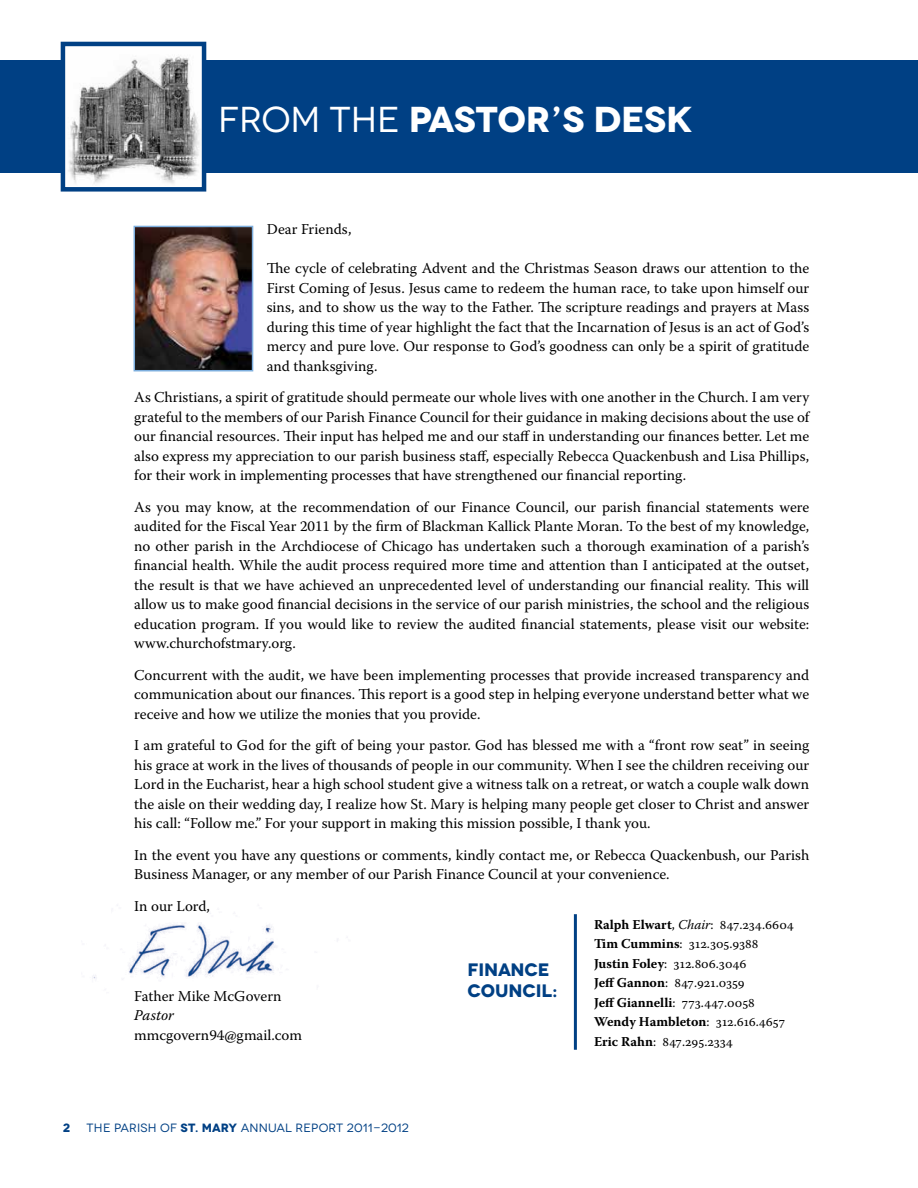
<style>
.page{position:relative;width:918px;height:1188px;background:#fff}
.page>*{position:absolute;margin:0;border:0;box-sizing:border-box;transform-origin:0 0}
.t1{font:700 36px "Novecentowide";letter-spacing:-.01em;color:#fff}
.t2{font:700 18px/21px "Novecentowide";letter-spacing:-.01em;color:#004084}
.t3{font:15px/19.5px "Warnock Pro";color:#000;text-align:justify}
.t4{font:italic 15px "Warnock Pro";color:#000}
.t5{font:13.5px/19.5px "Warnock Pro";letter-spacing:-.005em;color:#000}
.t6{font:12px "Novecentowide";letter-spacing:.02em;color:#004084}
.t7{font:700 12px "Novecentowide";color:#004084}
.s1{font-weight:400}
.s2{font-weight:700}
.s3{font-style:italic}
</style>
<div class="page">
<img style="left:92px;top:905px;width:246px;height:75px">
<div style="left:0;top:61px;width:917px;height:112px;background:#004084"></div>
<img style="left:137px;top:229px;width:113px;height:139px">
<div style="left:134px;top:226px;width:119px;height:145px;border:2px solid #7eafde"></div>
<img style="left:66px;top:56px;width:135px;height:128px">
<div style="left:61px;top:42px;width:145px;height:150px;border:4px solid #004084"></div>
<hr style="left:574px;top:914px;width:3px;height:136px;background:#004084">
<h1 class="t1" style="left:218px;top:97px;width:476px"><span class="s1">FROM THE</span> PASTOR’S DESK</h1>
<p class="t3" style="left:267px;top:219px;width:86px">Dear Friends,</p>
<p class="t3" style="left:267px;top:258px;width:544px">The cycle of celebrating Advent and the Christmas Season draws our attention to the First Coming of Jesus. Jesus came to redeem the human race, to take upon himself our sins, and to show us the way to the Father. The scripture readings and prayers at Mass during this time of year highlight the fact that the Incarnation of Jesus is an act of God’s mercy and pure love. Our response to God’s goodness can only be a spirit of gratitude and thanksgiving.</p>
<p class="t3" style="left:134px;top:387px;width:677px">As Christians, a spirit of gratitude should permeate our whole lives with one another in the Church. I am very grateful to the members of our Parish Finance Council for their guidance in making decisions about the use of our financial resources. Their input has helped me and our staff in understanding our finances better. Let me also express my appreciation to our parish business staff, especially Rebecca Quackenbush and Lisa Phillips, for their work in implementing processes that have strengthened our financial reporting.</p>
<p class="t3" style="left:134px;top:497px;width:677px">As you may know, at the recommendation of our Finance Council, our parish financial statements were audited for the Fiscal Year 2011 by the firm of Blackman Kallick Plante Moran. To the best of my knowledge, no other parish in the Archdiocese of Chicago has undertaken such a thorough examination of a parish’s financial health. While the audit process required more time and attention than I anticipated at the outset, the result is that we have achieved an unprecedented level of understanding our financial reality. This will allow us to make good financial decisions in the service of our parish ministries, the school and the religious education program. If you would like to review the audited financial statements, please visit our website: www.churchofstmary.org.</p>
<p class="t3" style="left:134px;top:665px;width:677px">Concurrent with the audit, we have been implementing processes that provide increased transparency and communication about our finances. This report is a good step in helping everyone understand better what we receive and how we utilize the monies that you provide.</p>
<p class="t3" style="left:134px;top:735px;width:677px">I am grateful to God for the gift of being your pastor. God has blessed me with a “front row seat” in seeing his grace at work in the lives of thousands of people in our community. When I see the children receiving our Lord in the Eucharist, hear a high school student give a witness talk on a retreat, or watch a couple walk down the aisle on their wedding day, I realize how St. Mary is helping many people get closer to Christ and answer his call: “Follow me.” For your support in making this mission possible, I thank you.</p>
<p class="t3" style="left:134px;top:845px;width:677px">In the event you have any questions or comments, kindly contact me, or Rebecca Quackenbush, our Parish<br>Business Manager, or any member of our Parish Finance Council at your convenience.</p>
<p class="t3" style="left:134px;top:896px;width:77px">In our Lord,</p>
<p class="t3" style="left:134px;top:986px;width:149px">Father Mike McGovern</p>
<p class="t4" style="left:134px;top:1006px;width:41px">Pastor</p>
<p class="t3" style="left:134px;top:1025px;width:169px">mmcgovern94@gmail.com</p>
<p class="t7" style="left:63px;top:1120px;width:9px">2</p>
<p class="t6" style="left:87px;top:1120px;width:324px">THE PARISH OF <span class="s2">ST. MARY</span> ANNUAL REPORT 2011-2012</p>
<p class="t2" style="left:467px;top:959px;width:91px">FINANCE<br>COUNCIL:</p>
<p class="t5" style="left:594px;top:914px;width:201px"><span class="s2">Ralph Elwart</span>, <span class="s3">Chair</span>: 847.234.6604<br><span class="s2">Tim Cummins</span>: 312.305.9388<br><span class="s2">Justin Foley</span>: 312.806.3046<br><span class="s2">Jeff Gannon</span>: 847.921.0359<br><span class="s2">Jeff Giannelli</span>: 773.447.0058<br><span class="s2">Wendy Hambleton</span>: 312.616.4657<br><span class="s2">Eric Rahn</span>: 847.295.2334</p>
</div>
